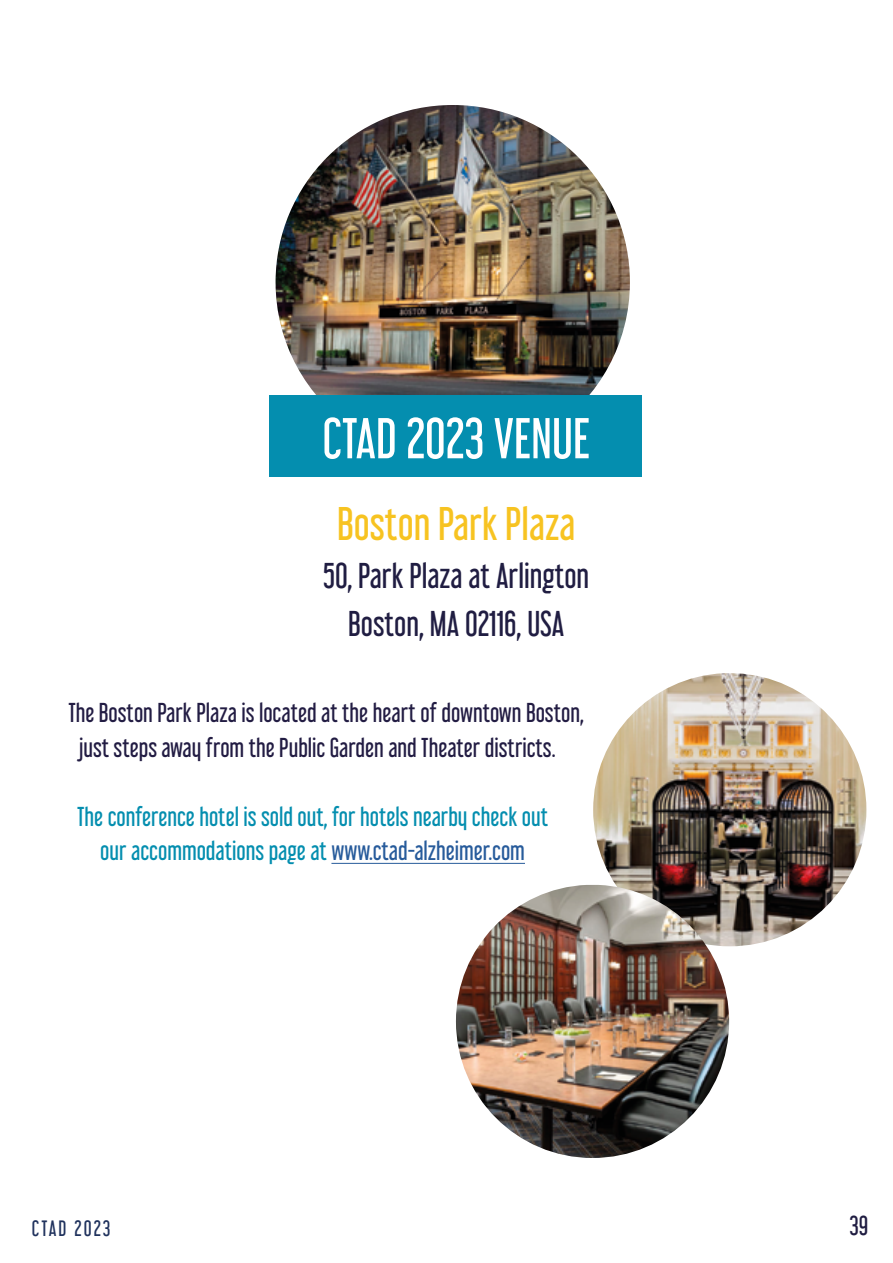
<style>
.page{position:relative;width:893px;height:1263px;background:#fff}
.page>*{position:absolute;margin:0;border:0;box-sizing:border-box;transform-origin:0 0}
.t1{font:51.3px "Libel Suit Rg";color:#fff}
.t2{font:41.4px "Libel Suit Rg";color:#f7c321}
.t3{font:31.5px/48px "Libel Suit Rg";color:#201d42;text-align:center}
.t4{font:24px/34.5px "Libel Suit Rg";color:#221c43}
.t5{font:24px/34.5px "Libel Suit Rg";color:#048eaf;text-align:center}
.t6{font:24px "Libel Suit Rg";color:#201d42}
.t7{font:19.5px "Libel Suit Rg";letter-spacing:.11em;color:#20325d}
.s1{color:#275b9b}
</style>
<div class="page">
<img style="left:593px;top:673px;width:273px;height:273px;border-radius:135px">
<img style="left:456px;top:885px;width:273px;height:273px;border-radius:135px">
<img style="left:276px;top:105px;width:354px;height:290px">
<div style="left:269px;top:395px;width:373px;height:82px;background:#048eaf"></div>
<hr style="left:331px;top:863px;width:194px;height:1px;background:#275b9b">
<h1 class="t1" style="left:322px;top:396px;width:269px">CTAD 2023 VENUE</h1>
<h2 class="t2" style="left:337px;top:490px;width:240px">Boston Park Plaza</h2>
<h3 class="t3" style="left:323px;top:548px;width:268px">50, Park Plaza at Arlington<br>Boston, MA 02116, USA</h3>
<p class="t4" style="left:79px;top:693px;width:507px;text-indent:-10px">The Boston Park Plaza is located at the heart of downtown Boston, just steps away from the Public Garden and Theater districts.</p>
<p class="t5" style="left:77px;top:797px;width:472px">The conference hotel is sold out, for hotels nearby check out our accommodations page at <span class="s1">www.ctad-alzheimer.com</span></p>
<p class="t7" style="left:32px;top:1212px;width:80px">CTAD 2023</p>
<p class="t6" style="left:849px;top:1206px;width:20px">39</p>
</div>
